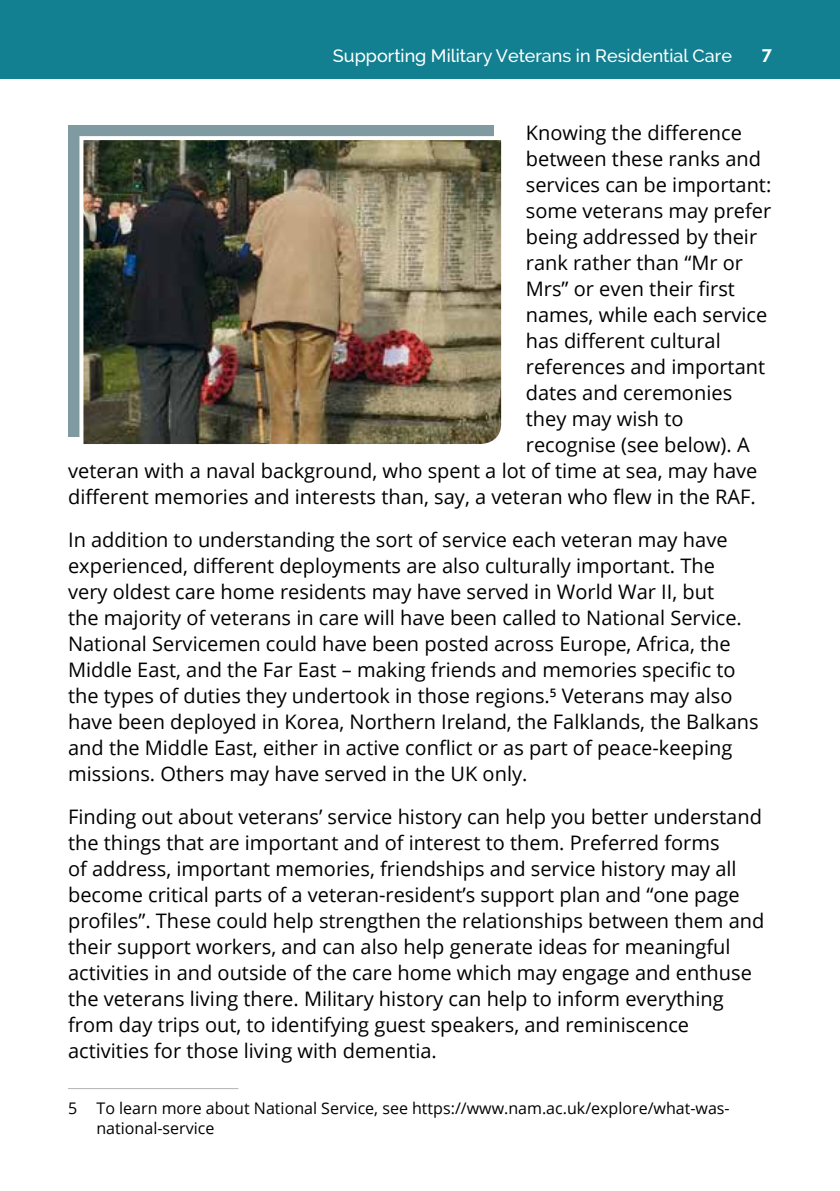
<style>
.page{position:relative;width:840px;height:1191px;background:#fff}
.page>*{position:absolute;margin:0;border:0;box-sizing:border-box;transform-origin:0 0}
.t1{font:20px/26px "Open Sans";color:#000}
.t2{font:500 18px "Raleway";color:#fff}
.t3{font:700 18px "Raleway";color:#fff}
.t4{font:16px/20px "Open Sans";color:#000}
</style>
<div class="page">
<div style="left:0;top:0;width:839px;height:78px;background:#128091"></div>
<hr style="left:68px;top:1088px;width:170px;height:1px;background:#b1b2b3">
<div style="left:68px;top:125px;width:425px;height:312px;background:#7f9ba1"></div>
<img style="left:79px;top:134px;width:423px;height:310px">
<p class="t2" style="left:333px;top:46px;width:400px">Supporting Military Veterans in Residential Care</p>
<p class="t3" style="left:761px;top:46px;width:12px">7</p>
<p class="t1" style="left:525px;top:119px;width:217px">Knowing the difference</p>
<p class="t1" style="left:525px;top:145px;width:236px">between these ranks and</p>
<p class="t1" style="left:525px;top:171px;width:247px">services can be important:</p>
<p class="t1" style="left:525px;top:197px;width:247px">some veterans may prefer</p>
<p class="t1" style="left:525px;top:223px;width:233px">being addressed by their</p>
<p class="t1" style="left:525px;top:249px;width:219px">rank rather than “Mr or</p>
<p class="t1" style="left:525px;top:275px;width:210px">Mrs” or even their first</p>
<p class="t1" style="left:525px;top:301px;width:243px">names, while each service</p>
<p class="t1" style="left:525px;top:327px;width:196px">has different cultural</p>
<p class="t1" style="left:525px;top:353px;width:241px">references and important</p>
<p class="t1" style="left:525px;top:379px;width:208px">dates and ceremonies</p>
<p class="t1" style="left:525px;top:405px;width:159px">they may wish to</p>
<p class="t1" style="left:525px;top:431px;width:225px">recognise (see below). A</p>
<p class="t1" style="left:68px;top:457px;width:690px">veteran with a naval background, who spent a lot of time at sea, may have</p>
<p class="t1" style="left:68px;top:483px;width:689px">different memories and interests than, say, a veteran who flew in the RAF.</p>
<p class="t1" style="left:68px;top:526px;width:691px">In addition to understanding the sort of service each veteran may have experienced, different deployments are also culturally important. The very oldest care home residents may have served in World War II, but<br>the majority of veterans in care will have been called to National Service.<br>National Servicemen could have been posted across Europe, Africa, the Middle East, and the Far East – making friends and memories specific to the types of duties they undertook in those regions.<sup>5</sup> Veterans may also have been deployed in Korea, Northern Ireland, the Falklands, the Balkans and the Middle East, either in active conflict or as part of peace-keeping missions. Others may have served in the UK only.</p>
<p class="t1" style="left:68px;top:803px;width:697px">Finding out about veterans’ service history can help you better understand the things that are important and of interest to them. Preferred forms<br>of address, important memories, friendships and service history may all become critical parts of a veteran-resident’s support plan and “one page profiles”. These could help strengthen the relationships between them and their support workers, and can also help generate ideas for meaningful activities in and outside of the care home which may engage and enthuse the veterans living there. Military history can help to inform everything from day trips out, to identifying guest speakers, and reminiscence activities for those living with dementia.</p>
<p class="t4" style="left:96px;top:1098px;width:634px;text-indent:-28px">5 To learn more about National Service, see https://www.nam.ac.uk/explore/what-was&shy;national-service</p>
</div>
